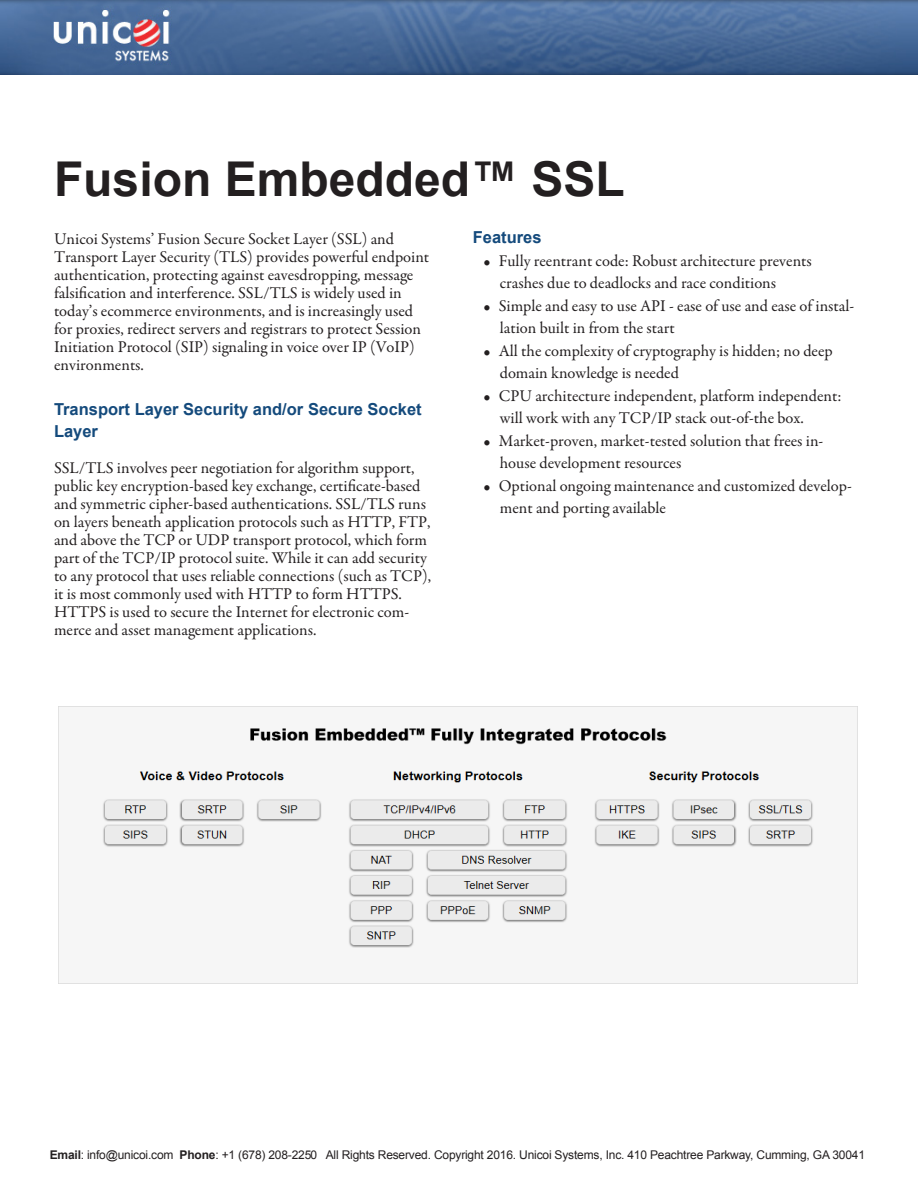
<style>
.page{position:relative;width:918px;height:1188px;background:#fff}
.page>*{position:absolute;margin:0;border:0;box-sizing:border-box;transform-origin:0 0}
.t1{font:700 48px "Arial";color:#231f20}
.t2{font:16.5px/18px "Garamond Premr Pro";color:#231f20}
.t3{font:700 16.5px/22.5px "Arial";color:#144a7c}
.t4{font:12px "Arial";letter-spacing:-.015em;color:#231f20}
.s1{font-weight:700}
</style>
<div class="page">
<img style="left:0;top:0;width:918px;height:74px">
<img style="left:58px;top:706px;width:800px;height:278px">
<h1 class="t1" style="left:54px;top:147px;width:572px">Fusion Embedded™ SSL</h1>
<p class="t2" style="left:54px;top:230px;width:377px">Unicoi Systems’ Fusion Secure Socket Layer (SSL) and Transport Layer Security (TLS) provides powerful endpoint authentication, protecting against eavesdropping, message falsification and interference. SSL/TLS is widely used in today’s ecommerce environments, and is increasingly used for proxies, redirect servers and registrars to protect Session Initiation Protocol (SIP) signaling in voice over IP (VoIP) environments.</p>
<p class="t3" style="left:54px;top:398px;width:369px">Transport Layer Security and/or Secure Socket<br>Layer</p>
<p class="t2" style="left:54px;top:459px;width:379px">SSL/TLS involves peer negotiation for algorithm support, public key encryption-based key exchange, certificate-based and symmetric cipher-based authentications. SSL/TLS runs on layers beneath application protocols such as HTTP, FTP, and above the TCP or UDP transport protocol, which form part of the TCP/IP protocol suite. While it can add security to any protocol that uses reliable connections (such as TCP), it is most commonly used with HTTP to form HTTPS.<br>HTTPS is used to secure the Internet for electronic com&shy;merce and asset management applications.</p>
<p class="t3" style="left:473px;top:227px;width:70px">Features</p>
<p class="t2" style="left:500px;top:250px;width:314px;line-height:22.5px;text-indent:-16px">• Fully reentrant code: Robust architecture prevents crashes due to deadlocks and race conditions</p>
<p class="t2" style="left:500px;top:295px;width:356px;line-height:22.5px;text-indent:-16px">• Simple and easy to use API - ease of use and ease of instal&shy;lation built in from the start</p>
<p class="t2" style="left:500px;top:340px;width:334px;line-height:22.5px;text-indent:-16px">• All the complexity of cryptography is hidden; no deep domain knowledge is needed</p>
<p class="t2" style="left:500px;top:385px;width:343px;line-height:22.5px;text-indent:-16px">• CPU architecture independent, platform independent: will work with any TCP/IP stack out-of-the box.</p>
<p class="t2" style="left:500px;top:430px;width:325px;line-height:22.5px;text-indent:-16px">• Market-proven, market-tested solution that frees in&shy;house development resources</p>
<p class="t2" style="left:500px;top:475px;width:354px;line-height:22.5px;text-indent:-16px">• Optional ongoing maintenance and customized develop&shy;ment and porting available</p>
<p class="t4" style="left:50px;top:1147px;width:817px"><span class="s1">Email</span>: info@unicoi.com <span class="s1">Phone</span>: +1 (678) 208-2250 All Rights Reserved. Copyright 2016. Unicoi Systems, Inc. 410 Peachtree Parkway, Cumming, GA 30041</p>
</div>
